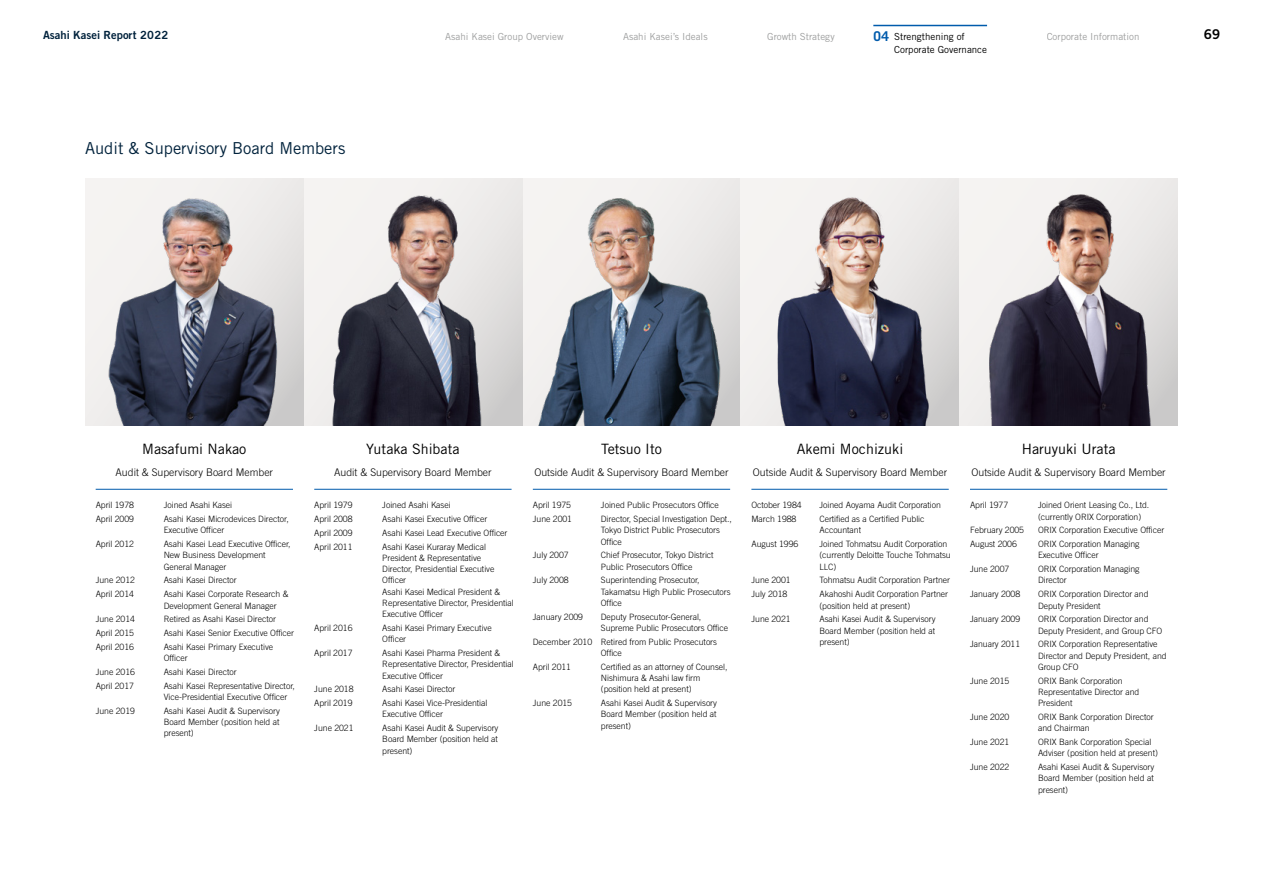
<style>
.page{position:relative;width:1263px;height:893px;background:#fff}
.page>*{position:absolute;margin:0;border:0;box-sizing:border-box;transform-origin:0 0}
.t1{font:16.5px "Trade Gothic LT Std";color:#00223c}
.t2{font:14.25px "Trade Gothic LT Std";color:#000}
.t3{font:13.5px "Trade Gothic LT Std Bd 2";color:#000}
.t4{font:11.25px "Trade Gothic LT Std Bd 2";color:#00223c}
.t5{font:300 10.5px "Trade Gothic LT Std";color:#000}
.t6{font:9.75px "Trade Gothic LT Std";color:#9fa0a0}
.t7{font:9.75px "Trade Gothic LT Std";color:#000}
.t8{font:300 8.7px/11.2px "Trade Gothic LT Std";letter-spacing:-.005em;color:#000}
.s1{font-weight:700;font-size:13.5px;color:#005bac}
</style>
<div class="page">
<hr style="left:96px;top:489px;width:197px;height:1px;background:#005bac">
<hr style="left:314px;top:489px;width:198px;height:1px;background:#005bac">
<hr style="left:533px;top:489px;width:197px;height:1px;background:#005bac">
<hr style="left:751px;top:489px;width:198px;height:1px;background:#005bac">
<hr style="left:970px;top:489px;width:197px;height:1px;background:#005bac">
<hr style="left:873px;top:25px;width:114px;height:1px;background:#005bac">
<svg style="left:522px;top:179px;width:219px;height:246px"></svg>
<svg style="left:741px;top:179px;width:218px;height:246px"></svg>
<svg style="left:304px;top:179px;width:218px;height:246px"></svg>
<svg style="left:959px;top:179px;width:219px;height:246px"></svg>
<img style="left:85px;top:179px;width:219px;height:246px">
<img style="left:309px;top:179px;width:198px;height:246px">
<img style="left:531px;top:179px;width:192px;height:246px">
<img style="left:750px;top:179px;width:198px;height:246px">
<img style="left:969px;top:179px;width:199px;height:246px">
<p class="t4" style="left:43px;top:28px;width:127px">Asahi Kasei Report 2022</p>
<p class="t6" style="left:445px;top:31px;width:120px">Asahi Kasei Group Overview</p>
<p class="t6" style="left:623px;top:31px;width:86px">Asahi Kasei’s Ideals</p>
<p class="t6" style="left:767px;top:31px;width:69px">Growth Strategy</p>
<p class="t7" style="left:873px;top:31px;width:93px"><span class="s1">04</span> Strengthening of</p>
<p class="t6" style="left:1046px;top:31px;width:94px">Corporate Information</p>
<h3 class="t3" style="left:1204px;top:26px;width:18px">69</h3>
<p class="t7" style="left:894px;top:44px;width:94px">Corporate Governance</p>
<h1 class="t1" style="left:85px;top:138px;width:262px">Audit &amp; Supervisory Board Members</h1>
<h2 class="t2" style="left:142px;top:440px;width:106px">Masafumi Nakao</h2>
<p class="t5" style="left:116px;top:466px;width:159px">Audit &amp; Supervisory Board Member</p>
<p class="t8" style="left:96px;top:499px;width:40px">April 1978</p>
<p class="t8" style="left:164px;top:499px;width:70px">Joined Asahi Kasei</p>
<p class="t8" style="left:96px;top:513px;width:40px">April 2009</p>
<p class="t8" style="left:164px;top:513px;width:127px">Asahi Kasei Microdevices Director,<br>Executive Officer</p>
<p class="t8" style="left:96px;top:538px;width:40px">April 2012</p>
<p class="t8" style="left:164px;top:538px;width:128px">Asahi Kasei Lead Executive Officer,<br>New Business Development<br>General Manager</p>
<p class="t8" style="left:96px;top:575px;width:41px">June 2012</p>
<p class="t8" style="left:164px;top:575px;width:75px">Asahi Kasei Director</p>
<p class="t8" style="left:96px;top:588px;width:40px">April 2014</p>
<p class="t8" style="left:164px;top:588px;width:126px">Asahi Kasei Corporate Research &amp;<br>Development General Manager</p>
<p class="t8" style="left:96px;top:613px;width:41px">June 2014</p>
<p class="t8" style="left:164px;top:613px;width:114px">Retired as Asahi Kasei Director</p>
<p class="t8" style="left:96px;top:627px;width:40px">April 2015</p>
<p class="t8" style="left:164px;top:627px;width:132px">Asahi Kasei Senior Executive Officer</p>
<p class="t8" style="left:96px;top:641px;width:40px">April 2016</p>
<p class="t8" style="left:164px;top:641px;width:111px">Asahi Kasei Primary Executive<br>Officer</p>
<p class="t8" style="left:96px;top:666px;width:41px">June 2016</p>
<p class="t8" style="left:164px;top:666px;width:75px">Asahi Kasei Director</p>
<p class="t8" style="left:96px;top:680px;width:40px">April 2017</p>
<p class="t8" style="left:164px;top:680px;width:133px">Asahi Kasei Representative Director,<br>Vice-Presidential Executive Officer</p>
<p class="t8" style="left:96px;top:705px;width:41px">June 2019</p>
<p class="t8" style="left:164px;top:705px;width:118px;text-align:justify">Asahi Kasei Audit &amp; Supervisory Board Member (position held at present)</p>
<h2 class="t2" style="left:366px;top:440px;width:95px">Yutaka Shibata</h2>
<p class="t5" style="left:334px;top:466px;width:159px">Audit &amp; Supervisory Board Member</p>
<p class="t8" style="left:314px;top:499px;width:40px">April 1979</p>
<p class="t8" style="left:382px;top:499px;width:70px">Joined Asahi Kasei</p>
<p class="t8" style="left:314px;top:513px;width:40px">April 2008</p>
<p class="t8" style="left:382px;top:513px;width:107px">Asahi Kasei Executive Officer</p>
<p class="t8" style="left:314px;top:527px;width:40px">April 2009</p>
<p class="t8" style="left:382px;top:527px;width:127px">Asahi Kasei Lead Executive Officer</p>
<p class="t8" style="left:314px;top:541px;width:40px">April 2011</p>
<p class="t8" style="left:382px;top:541px;width:133px">Asahi Kasei Kuraray Medical<br>President &amp; Representative<br>Director, Presidential Executive<br>Officer<br>Asahi Kasei Medical President &amp;<br>Representative Director, Presidential<br>Executive Officer</p>
<p class="t8" style="left:314px;top:622px;width:40px">April 2016</p>
<p class="t8" style="left:382px;top:622px;width:111px">Asahi Kasei Primary Executive<br>Officer</p>
<p class="t8" style="left:314px;top:647px;width:40px">April 2017</p>
<p class="t8" style="left:382px;top:647px;width:133px">Asahi Kasei Pharma President &amp;<br>Representative Director, Presidential<br>Executive Officer</p>
<p class="t8" style="left:314px;top:683px;width:41px">June 2018</p>
<p class="t8" style="left:382px;top:683px;width:75px">Asahi Kasei Director</p>
<p class="t8" style="left:314px;top:697px;width:40px">April 2019</p>
<p class="t8" style="left:382px;top:697px;width:107px">Asahi Kasei Vice-Presidential<br>Executive Officer</p>
<p class="t8" style="left:314px;top:722px;width:41px">June 2021</p>
<p class="t8" style="left:382px;top:722px;width:118px;text-align:justify">Asahi Kasei Audit &amp; Supervisory Board Member (position held at present)</p>
<h2 class="t2" style="left:601px;top:440px;width:62px">Tetsuo Ito</h2>
<p class="t5" style="left:534px;top:466px;width:196px">Outside Audit &amp; Supervisory Board Member</p>
<p class="t8" style="left:533px;top:499px;width:40px">April 1975</p>
<p class="t8" style="left:601px;top:499px;width:120px">Joined Public Prosecutors Office</p>
<p class="t8" style="left:533px;top:513px;width:41px">June 2001</p>
<p class="t8" style="left:601px;top:513px;width:133px">Director, Special Investigation Dept.,<br>Tokyo District Public Prosecutors<br>Office</p>
<p class="t8" style="left:533px;top:550px;width:37px">July 2007</p>
<p class="t8" style="left:601px;top:550px;width:114px">Chief Prosecutor, Tokyo District<br>Public Prosecutors Office</p>
<p class="t8" style="left:533px;top:575px;width:37px">July 2008</p>
<p class="t8" style="left:601px;top:575px;width:131px">Superintending Prosecutor,<br>Takamatsu High Public Prosecutors<br>Office</p>
<p class="t8" style="left:533px;top:611px;width:52px">January 2009</p>
<p class="t8" style="left:601px;top:611px;width:129px">Deputy Prosecutor-General,<br>Supreme Public Prosecutors Office</p>
<p class="t8" style="left:601px;top:636px;width:118px;text-indent:-68px">December 2010 Retired from Public Prosecutors<br>Office</p>
<p class="t8" style="left:533px;top:661px;width:40px">April 2011</p>
<p class="t8" style="left:601px;top:661px;width:128px">Certified as an attorney of Counsel,<br>Nishimura &amp; Asahi law firm (position held at present)</p>
<p class="t8" style="left:533px;top:697px;width:41px">June 2015</p>
<p class="t8" style="left:601px;top:697px;width:118px;text-align:justify">Asahi Kasei Audit &amp; Supervisory Board Member (position held at present)</p>
<h2 class="t2" style="left:797px;top:440px;width:108px">Akemi Mochizuki</h2>
<p class="t5" style="left:753px;top:466px;width:196px">Outside Audit &amp; Supervisory Board Member</p>
<p class="t8" style="left:751px;top:499px;width:52px">October 1984</p>
<p class="t8" style="left:819px;top:499px;width:123px">Joined Aoyama Audit Corporation</p>
<p class="t8" style="left:751px;top:513px;width:47px">March 1988</p>
<p class="t8" style="left:819px;top:513px;width:107px">Certified as a Certified Public<br>Accountant</p>
<p class="t8" style="left:751px;top:538px;width:48px">August 1996</p>
<p class="t8" style="left:819px;top:538px;width:133px">Joined Tohmatsu Audit Corporation (currently Deloitte Touche Tohmatsu<br>LLC)</p>
<p class="t8" style="left:751px;top:575px;width:41px">June 2001</p>
<p class="t8" style="left:819px;top:575px;width:132px">Tohmatsu Audit Corporation Partner</p>
<p class="t8" style="left:751px;top:588px;width:37px">July 2018</p>
<p class="t8" style="left:819px;top:588px;width:130px">Akahoshi Audit Corporation Partner (position held at present)</p>
<p class="t8" style="left:751px;top:613px;width:41px">June 2021</p>
<p class="t8" style="left:819px;top:613px;width:118px;text-align:justify">Asahi Kasei Audit &amp; Supervisory Board Member (position held at present)</p>
<h2 class="t2" style="left:1022px;top:440px;width:95px">Haruyuki Urata</h2>
<p class="t5" style="left:971px;top:466px;width:196px">Outside Audit &amp; Supervisory Board Member</p>
<p class="t8" style="left:970px;top:499px;width:40px">April 1977</p>
<p class="t8" style="left:1038px;top:499px;width:113px">Joined Orient Leasing Co., Ltd. (currently ORIX Corporation)</p>
<p class="t8" style="left:970px;top:525px;width:56px">February 2005</p>
<p class="t8" style="left:1038px;top:525px;width:128px">ORIX Corporation Executive Officer</p>
<p class="t8" style="left:970px;top:538px;width:48px">August 2006</p>
<p class="t8" style="left:1038px;top:538px;width:103px">ORIX Corporation Managing<br>Executive Officer</p>
<p class="t8" style="left:970px;top:563px;width:41px">June 2007</p>
<p class="t8" style="left:1038px;top:563px;width:103px">ORIX Corporation Managing<br>Director</p>
<p class="t8" style="left:970px;top:588px;width:52px">January 2008</p>
<p class="t8" style="left:1038px;top:588px;width:112px">ORIX Corporation Director and<br>Deputy President</p>
<p class="t8" style="left:970px;top:613px;width:52px">January 2009</p>
<p class="t8" style="left:1038px;top:613px;width:126px">ORIX Corporation Director and<br>Deputy President, and Group CFO</p>
<p class="t8" style="left:970px;top:638px;width:52px">January 2011</p>
<p class="t8" style="left:1038px;top:638px;width:130px">ORIX Corporation Representative<br>Director and Deputy President, and<br>Group CFO</p>
<p class="t8" style="left:970px;top:675px;width:41px">June 2015</p>
<p class="t8" style="left:1038px;top:675px;width:103px">ORIX Bank Corporation<br>Representative Director and<br>President</p>
<p class="t8" style="left:970px;top:711px;width:41px">June 2020</p>
<p class="t8" style="left:1038px;top:711px;width:117px">ORIX Bank Corporation Director and Chairman</p>
<p class="t8" style="left:970px;top:736px;width:41px">June 2021</p>
<p class="t8" style="left:1038px;top:736px;width:121px">ORIX Bank Corporation Special<br>Adviser (position held at present)</p>
<p class="t8" style="left:970px;top:761px;width:41px">June 2022</p>
<p class="t8" style="left:1038px;top:761px;width:118px;text-align:justify">Asahi Kasei Audit &amp; Supervisory Board Member (position held at present)</p>
</div>
